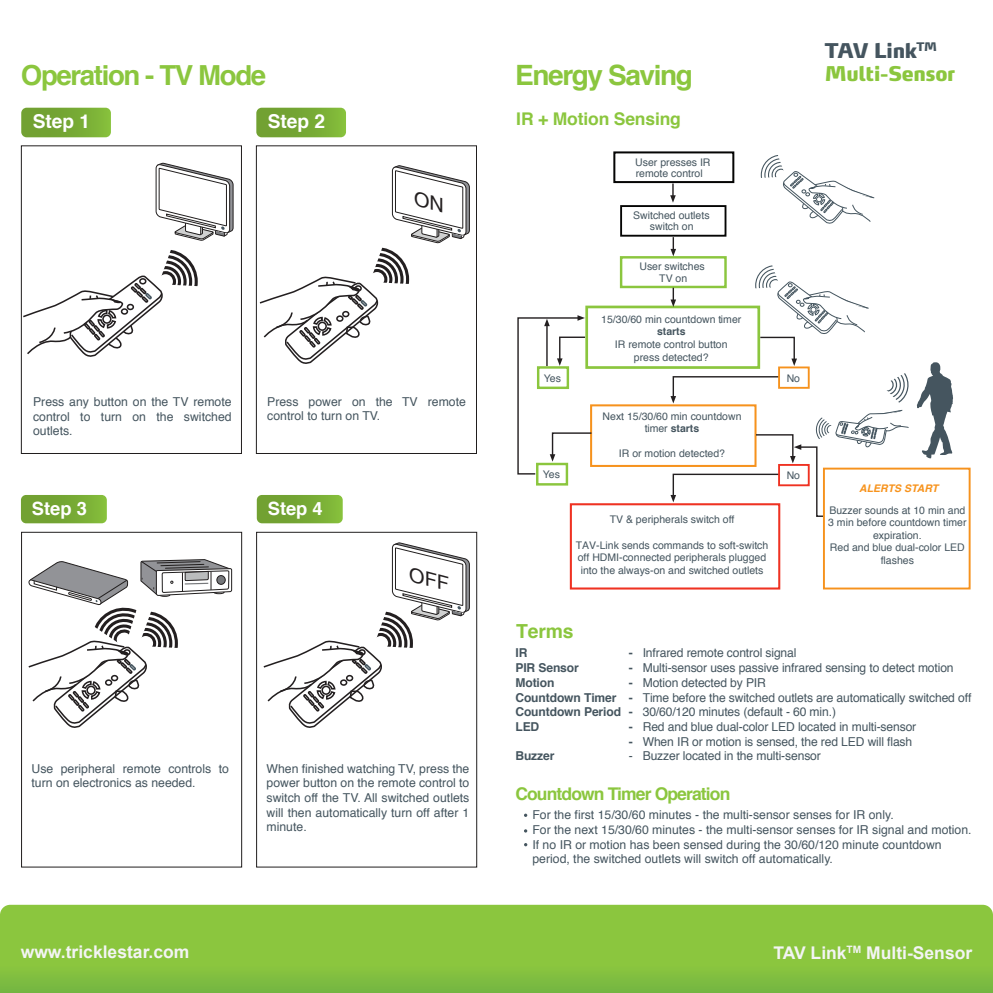
<style>
.page{position:relative;width:993px;height:993px;background:#fff}
.page>*{position:absolute;margin:0;border:0;box-sizing:border-box;transform-origin:0 0}
.t1{font:700 28px "Helvetica";letter-spacing:-.05em;color:#8bc63e}
.t2{font:700 27.65px "Helvetica";letter-spacing:-.05em;color:#8bc63e}
.t3{font:900 20.12px/22.4px "Max";letter-spacing:-.025em;color:#8bc63e}
.t4{font:700 19.43px "Helvetica";letter-spacing:-.01em;color:#8bc63e}
.t5{font:700 19.07px "Helvetica";color:#fff}
.t6{font:700 18.38px "Helvetica";color:#fff}
.t7{font:700 17.5px "Arial";color:#f3f4f4}
.t8{font:700 17.5px "Helvetica";letter-spacing:-.05em;color:#8bc63e}
.t9{font:700 17.5px "Helvetica";letter-spacing:-.01em;color:#8bc63e}
.t10{font:12.25px/14.7px "Helvetica";color:#45555f}
.t11{font:700 12.25px "Helvetica";letter-spacing:-.01em;color:#45555f}
.t12{font:10.5px/12.6px "Helvetica";color:#45555f;text-align:center}
.t13{font:italic 700 10.5px "Helvetica";color:#f7931d}
.t14{font:700 10.5px "Helvetica";color:#45555f}
.s1{font-weight:700}
.s2{color:#45555f}
</style>
<div class="page">
<div style="left:21px;top:145px;width:221px;height:309px;border:1px solid #211e1e"></div>
<svg style="left:22px;top:248px;width:176px;height:110px"></svg>
<div style="left:256px;top:145px;width:221px;height:309px;border:1px solid #211e1e"></div>
<div style="left:256px;top:108px;width:90px;height:29px;background:linear-gradient(to right,#6d9a30,#81b93a);border-radius:5px"></div>
<div style="left:21px;top:108px;width:90px;height:29px;background:linear-gradient(to right,#6d9a30,#81b93a);border-radius:5px"></div>
<svg style="left:155px;top:162px;width:79px;height:79px"></svg>
<div style="left:21px;top:532px;width:221px;height:335px;border:1px solid #211e1e"></div>
<svg style="left:28px;top:559px;width:204px;height:169px"></svg>
<div style="left:21px;top:495px;width:86px;height:28px;background:linear-gradient(to right,#6d9a30,#81b93a);border-radius:5px"></div>
<div style="left:256px;top:532px;width:221px;height:335px;border:1px solid #211e1e"></div>
<div style="left:257px;top:495px;width:86px;height:28px;background:linear-gradient(to right,#6d9a30,#82ba3a);border-radius:5px"></div>
<div style="left:620px;top:205px;width:106px;height:32px;border:2px solid #050504"></div>
<div style="left:620px;top:256px;width:107px;height:32px;border:2px solid #8bc63e"></div>
<div style="left:585px;top:306px;width:175px;height:63px;border:3px solid #8bc63e"></div>
<div style="left:590px;top:404px;width:166px;height:63px;border:2px solid #f6921d"></div>
<svg style="left:670px;top:237px;width:6px;height:19px"></svg>
<svg style="left:670px;top:288px;width:6px;height:19px"></svg>
<svg style="left:670px;top:376px;width:108px;height:27px"></svg>
<div style="left:570px;top:503px;width:210px;height:86px;border:2px solid #ef3222"></div>
<div style="left:778px;top:366px;width:32px;height:23px;border:2px solid #f6921d"></div>
<div style="left:536px;top:463px;width:32px;height:23px;border:2px solid #8bc63e"></div>
<svg style="left:517px;top:315px;width:76px;height:160px"></svg>
<hr style="left:546px;top:324px;width:2px;height:42px;background:#231f20">
<svg style="left:917px;top:362px;width:36px;height:96px"></svg>
<svg style="left:886px;top:373px;width:23px;height:30px"></svg>
<div style="left:613px;top:151px;width:121px;height:32px;border:2px solid #050504"></div>
<svg style="left:670px;top:183px;width:6px;height:20px"></svg>
<svg style="left:760px;top:155px;width:115px;height:69px"></svg>
<svg style="left:755px;top:265px;width:114px;height:101px"></svg>
<svg style="left:670px;top:410px;width:239px;height:108px"></svg>
<div style="left:823px;top:468px;width:147px;height:121px;border:2px solid #f6921d"></div>
<svg style="left:0;top:905px;width:993px;height:88px;background:#87c33e"></svg>
<svg style="left:258px;top:125px;width:212px;height:239px"></svg>
<svg style="left:262px;top:502px;width:208px;height:226px"></svg>
<h2 class="t2" style="left:21px;top:53px;width:247px">Operation - TV Mode</h2>
<h3 class="t5" style="left:33px;top:106px;width:59px">Step 1</h3>
<h3 class="t5" style="left:268px;top:106px;width:59px">Step 2</h3>
<p class="t10" style="left:33px;top:395px;width:200px;text-align:justify">Press any button on the TV remote control to turn on the switched outlets.</p>
<p class="t10" style="left:267px;top:394px;width:200px">Press power on the TV remote control to turn on TV.</p>
<h3 class="t6" style="left:32px;top:493px;width:57px">Step 3</h3>
<h3 class="t6" style="left:268px;top:493px;width:57px">Step 4</h3>
<p class="t10" style="left:32px;top:761px;width:199px">Use peripheral remote controls to turn on electronics as needed.</p>
<p class="t10" style="left:267px;top:761px;width:204px;text-align:justify">When finished watching TV, press the power button on the remote control to switch off the TV. All switched outlets will then automatically turn off after 1 minute.</p>
<h1 class="t1" style="left:515px;top:53px;width:179px">Energy Saving</h1>
<h3 class="t9" style="left:516px;top:105px;width:166px">IR + Motion Sensing</h3>
<p class="t12" style="left:635px;top:156px;width:77px;line-height:11.4px;text-align:left">User presses IR remote control</p>
<p class="t12" style="left:544px;top:372px;width:19px">Yes</p>
<p class="t12" style="left:543px;top:468px;width:19px">Yes</p>
<p class="t12" style="left:633px;top:210px;width:78px;line-height:11.4px">Switched outlets switch on</p>
<p class="t12" style="left:639px;top:261px;width:67px;line-height:11.4px">User switches<br>TV on</p>
<p class="t12" style="left:601px;top:313px;width:142px">15/30/60 min countdown timer</p>
<p class="t14" style="left:657px;top:323px;width:30px">starts</p>
<p class="t12" style="left:615px;top:338px;width:114px">IR remote control button press detected?</p>
<p class="t12" style="left:602px;top:410px;width:140px">Next 15/30/60 min countdown timer <span class="s1">starts</span></p>
<p class="t12" style="left:619px;top:448px;width:108px">IR or motion detected?</p>
<p class="t12" style="left:610px;top:514px;width:126px">TV &amp; peripherals switch off</p>
<p class="t12" style="left:576px;top:539px;width:194px;text-align:left">TAV-Link sends commands to soft-switch off HDMI-connected peripherals plugged into the always-on and switched outlets</p>
<h3 class="t4" style="left:516px;top:615px;width:59px">Terms</h3>
<p class="t12" style="left:787px;top:372px;width:15px">No</p>
<p class="t12" style="left:787px;top:469px;width:15px">No</p>
<h3 class="t3" style="left:825px;top:39px;width:132px"><span class="s2">TAV Link</span><sup>TM<br></sup>Multi-Sensor</h3>
<p class="t13" style="left:859px;top:479px;width:81px">ALERTS START</p>
<p class="t12" style="left:828px;top:504px;width:140px">Buzzer sounds at 10 min and<br>3 min before countdown timer expiration.<br>Red and blue dual-color LED flashes</p>
<p class="t11" style="left:515px;top:643px;width:13px">IR</p>
<p class="t10" style="left:629px;top:646px;width:169px"><span class="s1">-</span> Infrared remote control signal</p>
<p class="t11" style="left:515px;top:658px;width:65px">PIR Sensor</p>
<p class="t10" style="left:629px;top:661px;width:326px"><span class="s1">-</span> Multi-sensor uses passive infrared sensing to detect motion</p>
<p class="t11" style="left:515px;top:673px;width:41px">Motion</p>
<p class="t10" style="left:515px;top:675px;width:457px;text-indent:113px"><span class="s1">-</span> Motion detected by PIR<br><span class="s1">Countdown Timer -</span> Time before the switched outlets are automatically switched off <span class="s1">Countdown Period -</span> 30/60/120 minutes (default - 60 min.)<br><span class="s1">LED</span></p>
<p class="t10" style="left:629px;top:720px;width:289px"><span class="s1">-</span> Red and blue dual-color LED located in multi-sensor</p>
<p class="t10" style="left:629px;top:734px;width:285px"><span class="s1">-</span> When IR or motion is sensed, the red LED will flash</p>
<p class="t11" style="left:515px;top:746px;width:41px">Buzzer</p>
<p class="t10" style="left:629px;top:749px;width:194px">- Buzzer located in the multi-sensor</p>
<h3 class="t8" style="left:515px;top:779px;width:216px">Countdown Timer Operation</h3>
<p class="t10" style="left:532px;top:808px;width:441px">For the first 15/30/60 minutes - the multi-sensor senses for IR only.<br>For the next 15/30/60 minutes - the multi-sensor senses for IR signal and motion.<br>If no IR or motion has been sensed during the 30/60/120 minute countdown period, the switched outlets will switch off automatically.</p>
<h3 class="t7" style="left:21px;top:940px;width:170px">www.tricklestar.com</h3>
<h3 class="t7" style="left:773px;top:941px;width:200px">TAV Link<sup>TM</sup> Multi-Sensor</h3>
</div>
